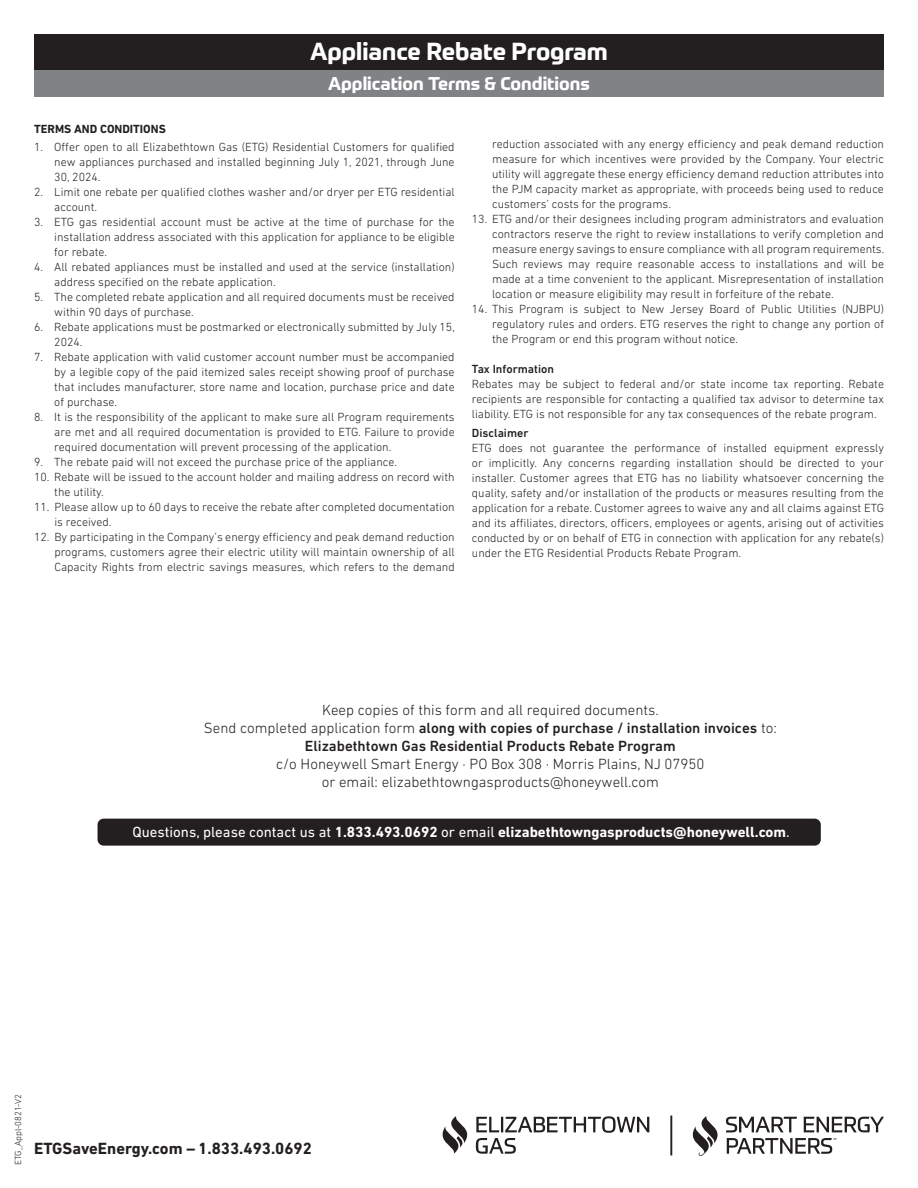
<style>
.page{position:relative;width:918px;height:1188px;background:#fff}
.page>*{position:absolute;margin:0;border:0;box-sizing:border-box;transform-origin:0 0}
.t1{font:700 24px "Prometo";color:#fff}
.t2{font:700 18px "Prometo";color:#fff}
.t3{font:700 16.5px "DIN Next LT Pro";color:#231f20}
.t4{font:500 15px/18px "DIN Next LT Pro";color:#231f20;text-align:center}
.t5{font:300 15px/18px "DIN Next LT Pro";color:#231f20;text-align:center}
.t6{font:700 15px "DIN Next LT Pro";color:#fff}
.t7{font:300 12px/15px "DIN Next LT Pro";color:#231f20;text-align:justify}
.t8{font:500 12px "DIN Next LT Pro";color:#231f20}
.t9{font:700 12px "DIN Next LT Pro";color:#231f20}
.t10{font:300 9px "DIN Next LT Pro";color:#231f20}
.s1{font-weight:300}
.s2{font-weight:400}
</style>
<div class="page">
<div style="left:34px;top:62px;width:850px;height:35px;background:#808285"></div>
<div style="left:34px;top:34px;width:850px;height:35px;background:#231f20"></div>
<div style="left:98px;top:819px;width:723px;height:27px;background:#231f20;border-radius:6px"></div>
<svg style="left:443px;top:1116px;width:206px;height:38px"></svg>
<svg style="left:693px;top:1116px;width:191px;height:40px"></svg>
<hr style="left:670px;top:1116px;width:2px;height:39px;background:#231f20">
<h1 class="t1" style="left:310px;top:36px;width:299px">Appliance Rebate Program</h1>
<h2 class="t2" style="left:328px;top:72px;width:263px">Application Terms &amp; Conditions</h2>
<p class="t9" style="left:34px;top:122px;width:133px">TERMS AND CONDITIONS</p>
<p class="t7" style="left:54px;top:139px;width:402px;text-indent:-20px">1. Offer open to all Elizabethtown Gas (ETG) Residential Customers for qualified new appliances purchased and installed beginning July 1, 2021, through June 30, 2024.</p>
<p class="t7" style="left:54px;top:184px;width:402px;text-indent:-20px">2. Limit one rebate per qualified clothes washer and/or dryer per ETG residential account.</p>
<p class="t7" style="left:54px;top:214px;width:402px;text-indent:-20px">3. ETG gas residential account must be active at the time of purchase for the installation address associated with this application for appliance to be eligible for rebate.</p>
<p class="t7" style="left:54px;top:259px;width:402px;text-indent:-20px">4. All rebated appliances must be installed and used at the service (installation) address specified on the rebate application.</p>
<p class="t7" style="left:54px;top:289px;width:402px;text-indent:-20px">5. The completed rebate application and all required documents must be received within 90 days of purchase.</p>
<p class="t7" style="left:54px;top:319px;width:402px;text-indent:-20px">6. Rebate applications must be postmarked or electronically submitted by July 15,<br>2024.</p>
<p class="t7" style="left:54px;top:349px;width:402px;text-indent:-20px">7. Rebate application with valid customer account number must be accompanied by a legible copy of the paid itemized sales receipt showing proof of purchase that includes manufacturer, store name and location, purchase price and date of purchase.</p>
<p class="t7" style="left:54px;top:409px;width:402px;text-indent:-20px">8. It is the responsibility of the applicant to make sure all Program requirements are met and all required documentation is provided to ETG. Failure to provide required documentation will prevent processing of the application.</p>
<p class="t7" style="left:34px;top:454px;width:365px">9. The rebate paid will not exceed the purchase price of the appliance.</p>
<p class="t7" style="left:54px;top:469px;width:402px;text-indent:-20px">10. Rebate will be issued to the account holder and mailing address on record with the utility.</p>
<p class="t7" style="left:54px;top:499px;width:402px;text-indent:-20px">11. Please allow up to 60 days to receive the rebate after completed documentation is received.</p>
<p class="t7" style="left:54px;top:529px;width:402px;text-indent:-20px">12. By participating in the Company’s energy efficiency and peak demand reduction programs, customers agree their electric utility will maintain ownership of all Capacity Rights from electric savings measures, which refers to the demand</p>
<p class="t7" style="left:492px;top:137px;width:393px">reduction associated with any energy efficiency and peak demand reduction measure for which incentives were provided by the Company. Your electric utility will aggregate these energy efficiency demand reduction attributes into the PJM capacity market as appropriate, with proceeds being used to reduce customers’ costs for the programs.</p>
<p class="t7" style="left:492px;top:212px;width:394px;text-indent:-20px">13. ETG and/or their designees including program administrators and evaluation contractors reserve the right to review installations to verify completion and measure energy savings to ensure compliance with all program requirements.<br>Such reviews may require reasonable access to installations and will be made at a time convenient to the applicant. Misrepresentation of installation location or measure eligibility may result in forfeiture of the rebate.</p>
<p class="t7" style="left:492px;top:302px;width:393px;text-indent:-20px">14. This Program is subject to New Jersey Board of Public Utilities (NJBPU) regulatory rules and orders. ETG reserves the right to change any portion of the Program or end this program without notice.</p>
<p class="t8" style="left:472px;top:362px;width:84px">Tax Information</p>
<p class="t7" style="left:472px;top:377px;width:414px">Rebates may be subject to federal and/or state income tax reporting. Rebate recipients are responsible for contacting a qualified tax advisor to determine tax liability. ETG is not responsible for any tax consequences of the rebate program.</p>
<p class="t8" style="left:472px;top:425px;width:58px">Disclaimer</p>
<p class="t7" style="left:472px;top:440px;width:414px">ETG does not guarantee the performance of installed equipment expressly or implicitly. Any concerns regarding installation should be directed to your installer. Customer agrees that ETG has no liability whatsoever concerning the quality, safety and/or installation of the products or measures resulting from the application for a rebate. Customer agrees to waive any and all claims against ETG and its affiliates, directors, officers, employees or agents, arising out of activities conducted by or on behalf of ETG in connection with application for any rebate(s) under the ETG Residential Products Rebate Program.</p>
<p class="t4" style="left:204px;top:701px;width:574px"><span class="s1">Keep copies of this form and all required documents.<br>Send completed application form</span> along with copies of purchase / installation invoices <span class="s1">to:<br></span>Elizabethtown Gas Residential Products Rebate Program</p>
<p class="t5" style="left:276px;top:755px;width:430px">c/o Honeywell Smart Energy · PO Box 308 · Morris Plains, NJ 07950 or email: elizabethtowngasproducts@honeywell.com</p>
<p class="t6" style="left:133px;top:823px;width:659px"><span class="s2">Questions, please contact us at</span> 1.833.493.0692 <span class="s2">or email</span> elizabethtowngasproducts@honeywell.com<span class="s2">.</span></p>
<p class="t10" style="left:13px;top:1165px;width:73px;rotate:-90deg">ETG_Appl-0821-V2</p>
<h3 class="t3" style="left:34px;top:1138px;width:279px">ETGSaveEnergy.com – 1.833.493.0692</h3>
</div>
